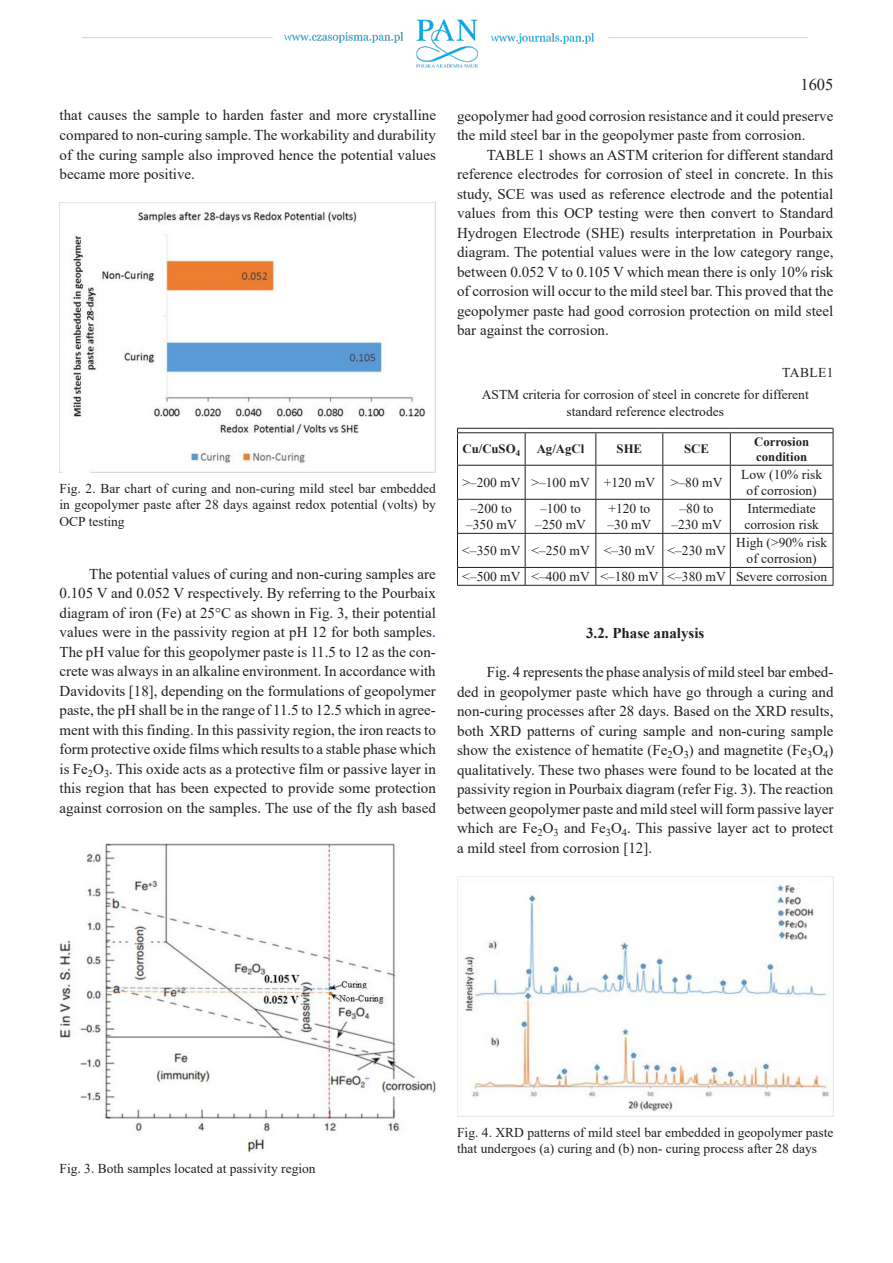
<style>
.page{position:relative;width:893px;height:1263px;background:#fff}
.page>*{position:absolute;margin:0;border:0;box-sizing:border-box;transform-origin:0 0}
.t1{font:16.5px "Times New Roman";color:#231f20}
.t2{font:15px/19.5px "Times New Roman";color:#231f20;text-align:justify}
.t3{font:700 15px "Times New Roman";color:#231f20}
.t4{font:13.5px/16.2px "Times New Roman";color:#231f20;text-align:center}
.t5{font:700 12.75px/15.3px "Times New Roman";color:#231f20}
.s1{color:#00f}
</style>
<div class="page">
<img style="left:82px;top:19px;width:727px;height:49px">
<img style="left:60px;top:203px;width:376px;height:270px">
<hr style="left:457px;top:428px;width:68px;height:1px;background:#231f20">
<hr style="left:525px;top:428px;width:71px;height:1px;background:#231f20">
<hr style="left:596px;top:428px;width:67px;height:1px;background:#231f20">
<hr style="left:663px;top:428px;width:67px;height:1px;background:#231f20">
<hr style="left:730px;top:428px;width:103px;height:1px;background:#231f20">
<hr style="left:457px;top:432px;width:68px;height:1px;background:#231f20">
<hr style="left:457px;top:433px;width:1px;height:32px;background:#231f20">
<hr style="left:525px;top:432px;width:71px;height:1px;background:#231f20">
<hr style="left:525px;top:433px;width:1px;height:32px;background:#231f20">
<hr style="left:596px;top:432px;width:67px;height:1px;background:#231f20">
<hr style="left:595px;top:433px;width:1px;height:32px;background:#231f20">
<hr style="left:663px;top:432px;width:67px;height:1px;background:#231f20">
<hr style="left:662px;top:433px;width:1px;height:32px;background:#231f20">
<hr style="left:730px;top:432px;width:103px;height:1px;background:#231f20">
<hr style="left:730px;top:433px;width:1px;height:32px;background:#231f20">
<hr style="left:833px;top:433px;width:1px;height:32px;background:#231f20">
<hr style="left:457px;top:465px;width:68px;height:1px;background:#231f20">
<hr style="left:457px;top:466px;width:1px;height:33px;background:#231f20">
<hr style="left:525px;top:465px;width:71px;height:1px;background:#231f20">
<hr style="left:525px;top:466px;width:1px;height:33px;background:#231f20">
<hr style="left:596px;top:465px;width:67px;height:1px;background:#231f20">
<hr style="left:595px;top:466px;width:1px;height:33px;background:#231f20">
<hr style="left:663px;top:465px;width:67px;height:1px;background:#231f20">
<hr style="left:662px;top:466px;width:1px;height:33px;background:#231f20">
<hr style="left:730px;top:465px;width:103px;height:1px;background:#231f20">
<hr style="left:730px;top:466px;width:1px;height:33px;background:#231f20">
<hr style="left:833px;top:466px;width:1px;height:33px;background:#231f20">
<hr style="left:457px;top:499px;width:68px;height:1px;background:#231f20">
<hr style="left:457px;top:500px;width:1px;height:33px;background:#231f20">
<hr style="left:525px;top:499px;width:71px;height:1px;background:#231f20">
<hr style="left:525px;top:500px;width:1px;height:33px;background:#231f20">
<hr style="left:596px;top:499px;width:67px;height:1px;background:#231f20">
<hr style="left:595px;top:500px;width:1px;height:33px;background:#231f20">
<hr style="left:663px;top:499px;width:67px;height:1px;background:#231f20">
<hr style="left:662px;top:500px;width:1px;height:33px;background:#231f20">
<hr style="left:730px;top:499px;width:103px;height:1px;background:#231f20">
<hr style="left:730px;top:500px;width:1px;height:33px;background:#231f20">
<hr style="left:833px;top:500px;width:1px;height:33px;background:#231f20">
<hr style="left:457px;top:533px;width:68px;height:1px;background:#231f20">
<hr style="left:457px;top:534px;width:1px;height:33px;background:#231f20">
<hr style="left:525px;top:533px;width:71px;height:1px;background:#231f20">
<hr style="left:525px;top:534px;width:1px;height:33px;background:#231f20">
<hr style="left:596px;top:533px;width:67px;height:1px;background:#231f20">
<hr style="left:595px;top:534px;width:1px;height:33px;background:#231f20">
<hr style="left:663px;top:533px;width:67px;height:1px;background:#231f20">
<hr style="left:662px;top:534px;width:1px;height:33px;background:#231f20">
<hr style="left:730px;top:533px;width:103px;height:1px;background:#231f20">
<hr style="left:730px;top:534px;width:1px;height:33px;background:#231f20">
<hr style="left:833px;top:534px;width:1px;height:33px;background:#231f20">
<hr style="left:457px;top:567px;width:68px;height:1px;background:#231f20">
<svg style="left:457px;top:568px;width:1px;height:17px"></svg>
<hr style="left:525px;top:567px;width:71px;height:1px;background:#231f20">
<svg style="left:525px;top:568px;width:1px;height:17px"></svg>
<hr style="left:596px;top:567px;width:67px;height:1px;background:#231f20">
<svg style="left:595px;top:568px;width:1px;height:17px"></svg>
<hr style="left:663px;top:567px;width:67px;height:1px;background:#231f20">
<svg style="left:662px;top:568px;width:1px;height:17px"></svg>
<hr style="left:730px;top:567px;width:103px;height:1px;background:#231f20">
<svg style="left:730px;top:568px;width:1px;height:17px"></svg>
<svg style="left:833px;top:568px;width:1px;height:17px"></svg>
<hr style="left:457px;top:585px;width:68px;height:1px;background:#231f20">
<hr style="left:525px;top:585px;width:71px;height:1px;background:#231f20">
<hr style="left:596px;top:585px;width:67px;height:1px;background:#231f20">
<hr style="left:663px;top:585px;width:67px;height:1px;background:#231f20">
<hr style="left:730px;top:585px;width:103px;height:1px;background:#231f20">
<img style="left:457px;top:876px;width:376px;height:240px">
<img style="left:60px;top:843px;width:376px;height:309px">
<p class="t2" style="left:60px;top:105px;width:378px">that causes the sample to harden faster and more crystalline compared to non-curing sample. The workability and durability of the curing sample also improved hence the potential values became more positive.</p>
<p class="t4" style="left:60px;top:480px;width:378px;text-align:justify">Fig. 2. Bar chart of curing and non-curing mild steel bar embedded in geopolymer paste after 28 days against redox potential (volts) by OCP testing</p>
<p class="t2" style="left:60px;top:563px;width:378px;text-indent:30px">The potential values of curing and non-curing samples are 0.105 V and 0.052 V respectively. By referring to the Pourbaix diagram of iron (Fe) at 25°C as shown in Fig. 3, their potential values were in the passivity region at pH 12 for both samples<span class="s1">.<br></span>The pH value for this geopolymer paste is 11.5 to 12 as the con&shy;crete was always in an alkaline environment. In accordance with Davidovits [18], depending on the formulations of geopolymer paste, the pH shall be in the range of 11.5 to 12.5 which in agree&shy;ment with this finding. In this passivity region, the iron reacts to form protective oxide films which results to a stable phase which is Fe<sub>2</sub>O<sub>3</sub>. This oxide acts as a protective film or passive layer in this region that has been expected to provide some protection against corrosion on the samples. The use of the fly ash based</p>
<p class="t1" style="left:800px;top:73px;width:34px">1605</p>
<p class="t2" style="left:457px;top:105px;width:378px">geopolymer had good corrosion resistance and it could preserve</p>
<p class="t2" style="left:457px;top:125px;width:350px">the mild steel bar in the geopolymer paste from corrosion.</p>
<p class="t2" style="left:487px;top:144px;width:11px">TABLE</p>
<p class="t2" style="left:457px;top:144px;width:378px;text-indent:81px">1 shows an ASTM criterion for different standard reference electrodes for corrosion of steel in concrete. In this study, SCE was used as reference electrode and the potential values from this OCP testing were then convert to Standard Hydrogen Electrode (SHE) results interpretation in Pourbaix diagram. The potential values were in the low category range, between 0.052 V to 0.105 V which mean there is only 10% risk of corrosion will occur to the mild steel bar. This proved that the geopolymer paste had good corrosion protection on mild steel bar against the corrosion.</p>
<p class="t4" style="left:782px;top:364px;width:10px">TABLE</p>
<p class="t4" style="left:827px;top:364px;width:8px">1</p>
<p class="t4" style="left:482px;top:386px;width:329px">ASTM criteria for corrosion of steel in concrete for different standard reference electrodes</p>
<p class="t5" style="left:462px;top:441px;width:59px">Cu/CuSO<sub>4</sub></p>
<p class="t5" style="left:537px;top:441px;width:49px">Ag/AgCl</p>
<p class="t5" style="left:617px;top:441px;width:10px">SHE</p>
<p class="t5" style="left:684px;top:441px;width:25px">SCE</p>
<p class="t5" style="left:754px;top:433px;width:57px">Corrosion condition</p>
<p class="t4" style="left:462px;top:474px;width:261px">&gt;–200 mV &gt;–100 mV +120 mV &gt;–80 mV</p>
<p class="t4" style="left:741px;top:466px;width:82px">Low (10% risk of corrosion)</p>
<p class="t4" style="left:466px;top:500px;width:52px">–200 to –350 mV</p>
<p class="t4" style="left:535px;top:500px;width:52px">–100 to –250 mV</p>
<p class="t4" style="left:607px;top:500px;width:45px;text-align:left">+120 to –30 mV</p>
<p class="t4" style="left:671px;top:500px;width:52px">–80 to –230 mV</p>
<p class="t4" style="left:744px;top:500px;width:76px;text-align:left">Intermediate corrosion risk</p>
<p class="t4" style="left:462px;top:542px;width:265px">&lt;–350 mV &lt;–250 mV &lt;–30 mV &lt;–230 mV</p>
<p class="t4" style="left:736px;top:534px;width:92px">High (&gt;90% risk of corrosion)</p>
<p class="t4" style="left:462px;top:568px;width:366px">&lt;–500 mV &lt;–400 mV &lt;–180 mV &lt;–380 mV Severe corrosion</p>
<p class="t3" style="left:586px;top:622px;width:120px">3.2. Phase analysis</p>
<p class="t2" style="left:457px;top:662px;width:378px;text-indent:30px">Fig. 4 represents the phase analysis of mild steel bar embed&shy;ded in geopolymer paste which have go through a curing and non-curing processes after 28 days. Based on the XRD</p>
<p class="t2" style="left:790px;top:701px;width:44px">results,</p>
<p class="t2" style="left:457px;top:720px;width:378px;text-indent:70px">patterns of curing sample and non-curing sample show the existence of hematite (Fe<sub>2</sub>O<sub>3</sub>) and magnetite (Fe<sub>3</sub>O<sub>4</sub>) qualitatively. These two phases were found to be located at the passivity region in Pourbaix diagram (refer Fig. 3). The reaction between geopolymer paste and mild steel will form passive layer which are Fe<sub>2</sub>O<sub>3</sub> and Fe<sub>3</sub>O<sub>4</sub>. This passive layer act to protect a mild steel from corrosion [12].</p>
<p class="t2" style="left:457px;top:720px;width:44px">both XRD</p>
<p class="t4" style="left:60px;top:1160px;width:258px">Fig. 3. Both samples located at passivity region</p>
<p class="t4" style="left:457px;top:1124px;width:378px;text-align:left;text-indent:70px">patterns of mild steel bar embedded in geopolymer paste that undergoes (a) curing and (b) non- curing process after 28 days</p>
<p class="t4" style="left:457px;top:1124px;width:49px">Fig. 4. XRD</p>
</div>
